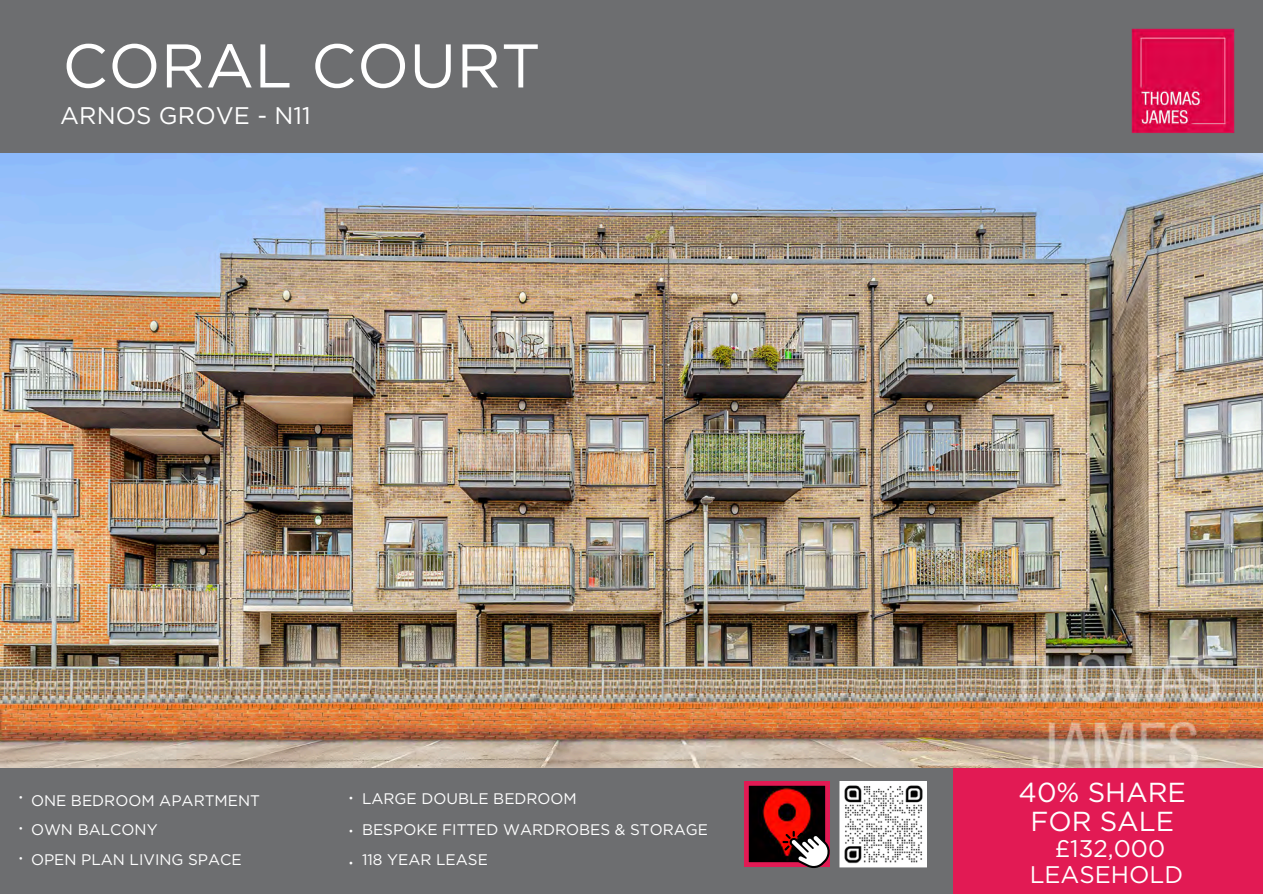
<style>
.page{position:relative;width:1263px;height:894px;background:#fff}
.page>*{position:absolute;margin:0;border:0;box-sizing:border-box;transform-origin:0 0}
.t1{font:61.5px "Gotham";letter-spacing:.005em;color:#fff}
.t2{font:27.45px/29.2px "Gotham";color:#fff;text-align:center}
.t3{font:24px/25.8px "Gotham";color:#fff;text-align:center}
.t4{font:17.55px/32.2px "Montserrat";color:#fff;text-align:justify}
.t5{font:16.5px/30.3px "Montserrat";color:#fff;text-align:justify}
.t6{font:15.3px "Gotham";color:#fff}
</style>
<div class="page">
<div style="left:0;top:0;width:1263px;height:153px;background:#6d6e70"></div>
<div style="left:952px;top:758px;width:311px;height:135px;background:#e21a54"></div>
<div style="left:0;top:758px;width:952px;height:135px;background:#6d6e70"></div>
<svg style="left:839px;top:781px;width:88px;height:86px"></svg>
<img style="left:841px;top:781px;width:85px;height:85px">
<svg style="left:744px;top:781px;width:86px;height:86px;background:#7a1c25"></svg>
<img style="left:1131px;top:28px;width:104px;height:105px">
<img style="left:0;top:153px;width:1263px;height:613px">
<p class="t1" style="left:62px;top:28px;width:480px">CORAL COURT</p>
<p class="t3" style="left:60px;top:103px;width:252px">ARNOS GROVE - N11</p>
<p class="t6" style="left:31px;top:791px;width:230px">ONE BEDROOM APARTMENT</p>
<p class="t6" style="left:31px;top:820px;width:128px">OWN BALCONY</p>
<p class="t6" style="left:31px;top:849px;width:212px">OPEN PLAN LIVING SPACE</p>
<p class="t5" style="left:19px;top:781px;width:6px">• • •</p>
<p class="t4" style="left:349px;top:780px;width:7px">• • •</p>
<p class="t6" style="left:362px;top:789px;width:216px">LARGE DOUBLE BEDROOM</p>
<p class="t6" style="left:362px;top:819px;width:348px">BESPOKE FITTED WARDROBES &amp; STORAGE</p>
<p class="t6" style="left:362px;top:850px;width:127px">118 YEAR LEASE</p>
<p class="t2" style="left:1019px;top:776px;width:169px">40% SHARE<br>FOR SALE</p>
<p class="t3" style="left:1030px;top:834px;width:155px">£132,000<br>LEASEHOLD</p>
</div>
